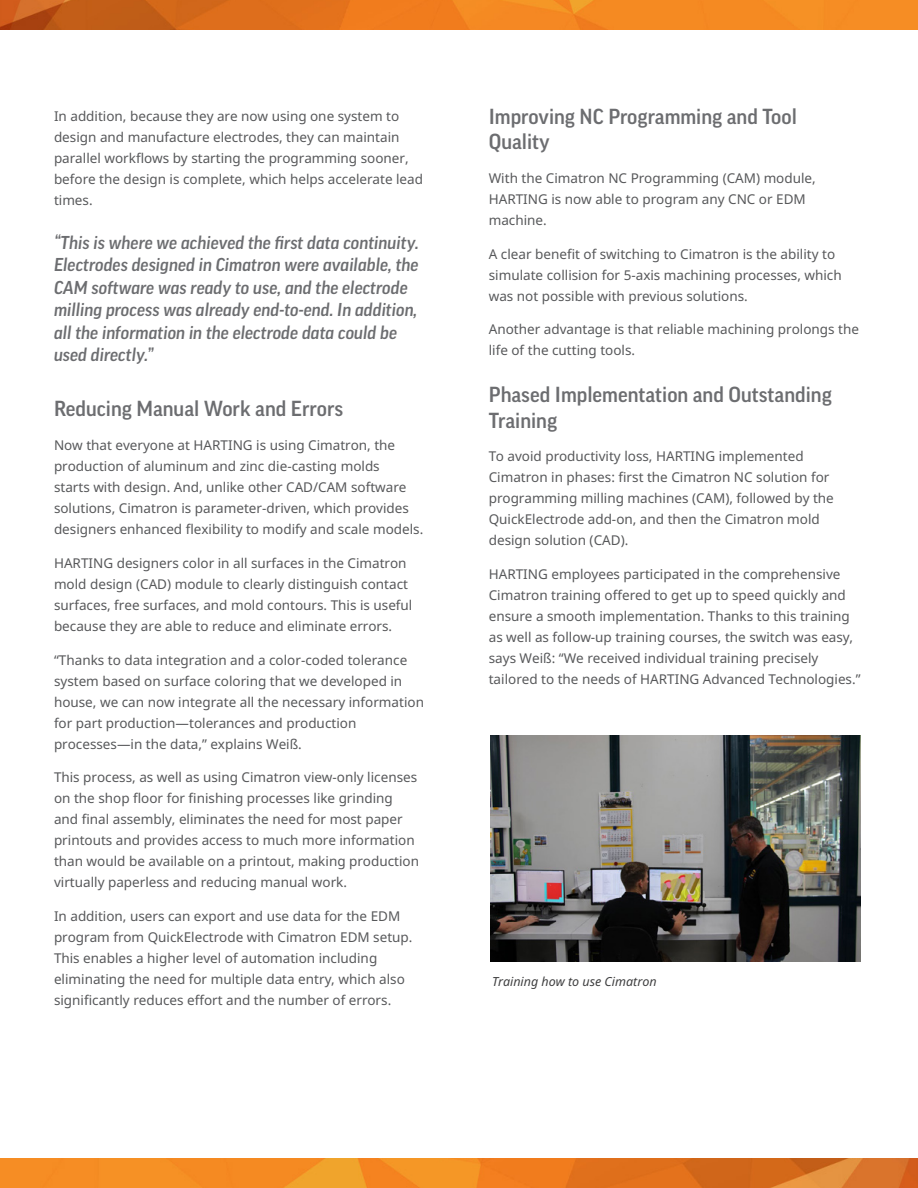
<style>
.page{position:relative;width:918px;height:1188px;background:#fff}
.page>*{position:absolute;margin:0;border:0;box-sizing:border-box;transform-origin:0 0}
.t1{font:500 21px/25.5px "Good Pro";color:#6c6d70}
.t2{font:italic 500 18px/22.5px "Good Pro";color:#6c6d70}
.body_P_space{font:13.5px/21px "Noto Sans";color:#57585a}
.t3{font:italic 12.45px "Noto Sans";color:#3e3e3f}
</style>
<div class="page">
<img style="left:490px;top:735px;width:371px;height:227px">
<img style="left:0;top:1158px;width:918px;height:30px">
<img style="left:0;top:0;width:918px;height:30px">
<p class="body_P_space" style="left:54px;top:105px;width:371px">In addition, because they are now using one system to design and manufacture electrodes, they can maintain parallel workflows by starting the programming sooner, before the design is complete, which helps accelerate lead times.</p>
<p class="t2" style="left:54px;top:231px;width:366px">“This is where we achieved the first data continuity.<br>Electrodes designed in Cimatron were available, the CAM software was ready to use, and the electrode milling process was already end-to-end. In addition, all the information in the electrode data could be used directly.”</p>
<h2 class="t1" style="left:54px;top:396px;width:291px">Reducing Manual Work and Errors</h2>
<p class="body_P_space" style="left:54px;top:434px;width:371px">Now that everyone at HARTING is using Cimatron, the production of aluminum and zinc die-casting molds<br>starts with design. And, unlike other CAD/CAM software solutions, Cimatron is parameter-driven, which provides designers enhanced flexibility to modify and scale models.</p>
<p class="body_P_space" style="left:54px;top:552px;width:360px">HARTING designers color in all surfaces in the Cimatron mold design (CAD) module to clearly distinguish contact surfaces, free surfaces, and mold contours. This is useful because they are able to reduce and eliminate errors.</p>
<p class="body_P_space" style="left:54px;top:649px;width:372px">“Thanks to data integration and a color-coded tolerance system based on surface coloring that we developed in house, we can now integrate all the necessary information for part production—tolerances and production processes—in the data,” explains Weiß.</p>
<p class="body_P_space" style="left:54px;top:767px;width:367px">This process, as well as using Cimatron view-only licenses on the shop floor for finishing processes like grinding and final assembly, eliminates the need for most paper printouts and provides access to much more information than would be available on a printout, making production virtually paperless and reducing manual work.</p>
<p class="body_P_space" style="left:54px;top:905px;width:360px">In addition, users can export and use data for the EDM program from QuickElectrode with Cimatron EDM setup.<br>This enables a higher level of automation including eliminating the need for multiple data entry, which also significantly reduces effort and the number of errors.</p>
<h2 class="t1" style="left:489px;top:103px;width:310px">Improving NC Programming and Tool<br>Quality</h2>
<p class="body_P_space" style="left:489px;top:167px;width:329px">With the Cimatron NC Programming (CAM) module,<br>HARTING is now able to program any CNC or EDM machine.</p>
<p class="body_P_space" style="left:489px;top:243px;width:355px">A clear benefit of switching to Cimatron is the ability to simulate collision for 5-axis machining processes, which was not possible with previous solutions.</p>
<p class="body_P_space" style="left:489px;top:319px;width:372px">Another advantage is that reliable machining prolongs the life of the cutting tools.</p>
<h2 class="t1" style="left:489px;top:382px;width:345px">Phased Implementation and Outstanding<br>Training</h2>
<p class="body_P_space" style="left:489px;top:446px;width:347px">To avoid productivity loss, HARTING implemented Cimatron in phases: first the Cimatron NC solution for programming milling machines (CAM), followed by the QuickElectrode add-on, and then the Cimatron mold design solution (CAD).</p>
<p class="body_P_space" style="left:489px;top:563px;width:373px">HARTING employees participated in the comprehensive Cimatron training offered to get up to speed quickly and ensure a smooth implementation. Thanks to this training as well as follow-up training courses, the switch was easy, says Weiß: “We received individual training precisely tailored to the needs of HARTING Advanced Technologies.”</p>
<p class="t3" style="left:492px;top:973px;width:166px">Training how to use Cimatron</p>
</div>
